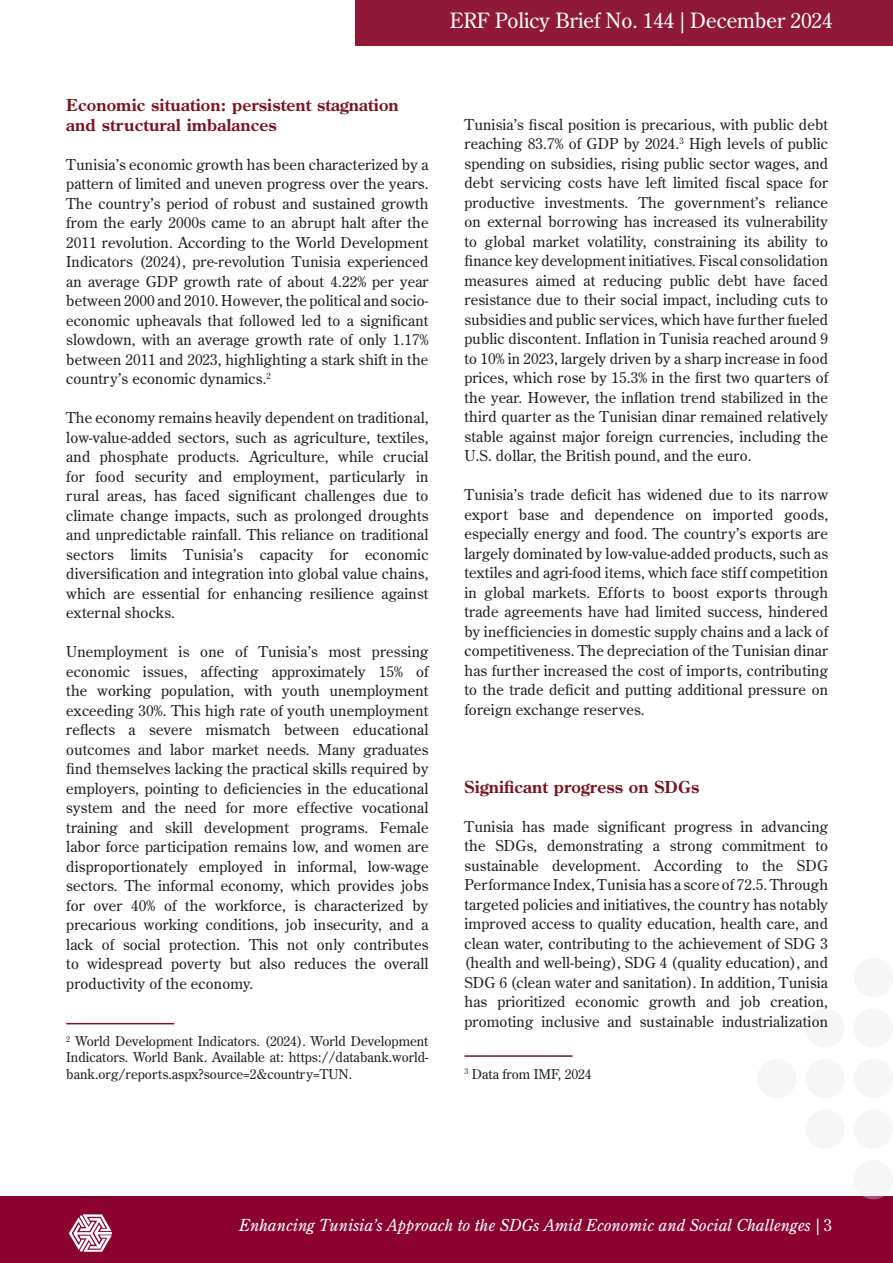
<style>
.page{position:relative;width:893px;height:1263px;background:#fff}
.page>*{position:absolute;margin:0;border:0;box-sizing:border-box;transform-origin:0 0}
.t1{font:21px "Century Old Style Std";color:#fff}
.t2{font:700 16.5px/19.5px "Century Old Style Std";letter-spacing:.01em;color:#7b121e}
.t3{font:italic 16.5px "Century Old Style Std";color:#fff}
.t4{font:15px/19.5px "Century Old Style Std";letter-spacing:.01em;color:#231f20;text-align:justify}
.t5{font:13.5px/16.2px "Century Old Style Std";color:#231f20;text-align:justify}
.s1{font-style:normal}
</style>
<div class="page">
<div style="left:355px;top:0;width:538px;height:45px;background:#901839"></div>
<div style="left:0;top:1196px;width:893px;height:67px;background:#8b012f"></div>
<div style="left:854px;top:1160px;width:39px;height:39px;background:#f6f6f6;border-radius:50%"></div>
<div style="left:854px;top:1109px;width:39px;height:40px;background:#f6f6f6;border-radius:50%"></div>
<div style="left:854px;top:1059px;width:39px;height:39px;background:#f6f6f6;border-radius:50%"></div>
<div style="left:854px;top:1008px;width:39px;height:40px;background:#f6f6f6;border-radius:50%"></div>
<div style="left:805px;top:1109px;width:40px;height:40px;background:#f6f6f6;border-radius:50%"></div>
<div style="left:805px;top:1059px;width:40px;height:39px;background:#f6f6f6;border-radius:50%"></div>
<div style="left:805px;top:1008px;width:40px;height:40px;background:#f6f6f6;border-radius:50%"></div>
<div style="left:757px;top:1059px;width:39px;height:39px;background:#f6f6f6;border-radius:50%"></div>
<svg style="left:69px;top:1214px;width:43px;height:38px"></svg>
<hr style="left:66px;top:1023px;width:108px;height:1px;background:#7b121e">
<hr style="left:464px;top:1055px;width:108px;height:2px;background:#7b121e">
<h1 class="t1" style="left:450px;top:7px;width:384px">ERF Policy Brief No. 144 | December 2024</h1>
<p class="t2" style="left:66px;top:95px;width:334px">Economic situation: persistent stagnation and structural imbalances</p>
<p class="t4" style="left:66px;top:154px;width:364px">Tunisia’s economic growth has been characterized by a pattern of limited and uneven progress over the years.<br>The country’s period of robust and sustained growth from the early 2000s came to an abrupt halt after the 2011 revolution. According to the World Development Indicators (2024), pre-revolution Tunisia experienced an average GDP growth rate of about 4.22% per year between 2000 and 2010. However, the political and socio&shy;economic upheavals that followed led to a significant slowdown, with an average growth rate of only 1.17% between 2011 and 2023, highlighting a stark shift in the country’s economic dynamics.<sup>2</sup></p>
<p class="t4" style="left:66px;top:408px;width:364px">The economy remains heavily dependent on traditional, low-value-added sectors, such as agriculture, textiles, and phosphate products. Agriculture, while crucial for food security and employment, particularly in rural areas, has faced significant challenges due to climate change impacts, such as prolonged droughts and unpredictable rainfall. This reliance on traditional sectors limits Tunisia’s capacity for economic diversification and integration into global value chains, which are essential for enhancing resilience against external shocks.</p>
<p class="t4" style="left:66px;top:642px;width:364px">Unemployment is one of Tunisia’s most pressing economic issues, affecting approximately 15% of the working population, with youth unemployment exceeding 30%. This high rate of youth unemployment reflects a severe mismatch between educational outcomes and labor market needs. Many graduates find themselves lacking the practical skills required by employers, pointing to deficiencies in the educational system and the need for more effective vocational training and skill development programs. Female labor force participation remains low, and women are disproportionately employed in informal, low-wage sectors. The informal economy, which provides jobs for over 40% of the workforce, is characterized by precarious working conditions, job insecurity, and a lack of social protection. This not only contributes to widespread poverty but also reduces the overall productivity of the economy.</p>
<p class="t5" style="left:66px;top:1033px;width:364px"><sup>2</sup> World Development Indicators. (2024). World Development Indicators. World Bank. Available at: https://databank.world&shy;bank.org/reports.aspx?source=2&amp;country=TUN.</p>
<p class="t4" style="left:464px;top:114px;width:365px">Tunisia’s fiscal position is precarious, with public debt reaching 83.7% of GDP by 2024.<sup>3</sup> High levels of public spending on subsidies, rising public sector wages, and debt servicing costs have left limited fiscal space for productive investments. The government’s reliance on external borrowing has increased its vulnerability to global market volatility, constraining its ability to finance key development initiatives. Fiscal consolidation measures aimed at reducing public debt have faced resistance due to their social impact, including cuts to subsidies and public services, which have further fueled public discontent. Inflation in Tunisia reached around 9 to 10% in 2023, largely driven by a sharp increase in food prices, which rose by 15.3% in the first two quarters of the year. However, the inflation trend stabilized in the third quarter as the Tunisian dinar remained relatively stable against major foreign currencies, including the U.S. dollar, the British pound, and the euro.</p>
<p class="t4" style="left:464px;top:485px;width:365px">Tunisia’s trade deficit has widened due to its narrow export base and dependence on imported goods, especially energy and food. The country’s exports are largely dominated by low-value-added products, such as textiles and agri-food items, which face stiff competition in global markets. Efforts to boost exports through trade agreements have had limited success, hindered by inefficiencies in domestic supply chains and a lack of competitiveness. The depreciation of the Tunisian dinar has further increased the cost of imports, contributing to the trade deficit and putting additional pressure on foreign exchange reserves.</p>
<p class="t2" style="left:464px;top:777px;width:236px">Significant progress on SDGs</p>
<p class="t4" style="left:464px;top:816px;width:365px">Tunisia has made significant progress in advancing the SDGs, demonstrating a strong commitment to sustainable development. According to the SDG Performance Index, Tunisia has a score of 72.5. Through targeted policies and initiatives, the country has notably improved access to quality education, health care, and clean water, contributing to the achievement of SDG 3 (health and well-being), SDG 4 (quality education), and SDG 6 (clean water and sanitation). In addition, Tunisia has prioritized economic growth and job creation, promoting inclusive and sustainable industrialization</p>
<p class="t5" style="left:464px;top:1065px;width:129px"><sup>3</sup> Data from IMF, 2024</p>
<p class="t3" style="left:239px;top:1214px;width:594px">Enhancing Tunisia’s Approach to the SDGs Amid Economic and Social Challenges <span class="s1">| 3</span></p>
</div>
